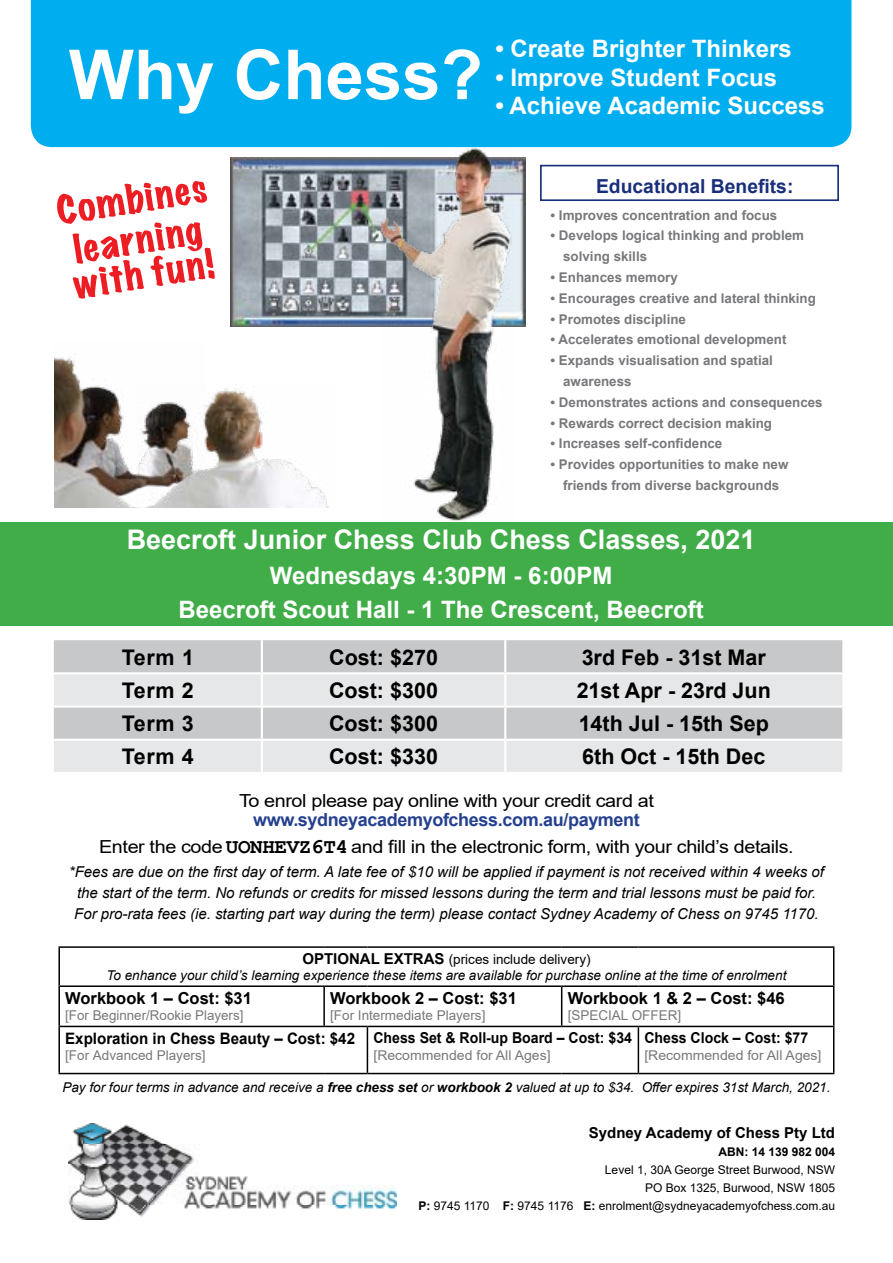
<style>
.page{position:relative;width:893px;height:1263px;background:#fff}
.page>*{position:absolute;margin:0;border:0;box-sizing:border-box;transform-origin:0 0}
.t1{font:700 69px "Arial";color:#fff}
.t2{font:700 27px "Arial";color:#fff}
.t3{font:700 24px/34.5px "Arial";color:#fff;text-align:center}
.t4{font:700 21.6px "Arial";color:#000}
.t5{font:700 19.35px "Arial";color:#192f7b}
.t6{font:18px/27px "Arial";letter-spacing:-.02em;color:#000;text-align:center;scale:1.1 1}
.t7{font:700 16.5px "Arial";color:#000}
.t8{font:700 15.75px "Arial";color:#000;scale:.96 1}
.t9{font:italic 15px/21px "Arial";color:#000;text-align:center}
.t10{font:700 15px "Arial";color:#000;scale:.94 1}
.t11{font:700 15px "Arial";color:#000}
.t12{font:italic 13.5px/16.2px "Arial";color:#000;text-align:center}
.t13{font:13.5px "Arial";color:#77787b}
.t14{font:13.5px "Arial";color:#77787b;scale:1.04 1}
.t15{font:700 13.35px/20.9px "Arial";color:#77787b}
.t16{font:12px/18px "Arial";color:#000;text-align:right}
.t17{font:700 12px "Arial";color:#000}
.s1{font-weight:700;color:#25408f}
.s2{font-family:"Courier New";font-weight:700;font-size:21px}
.s3{font-weight:700;font-style:normal;font-size:15px}
.s4{font-style:normal}
.s5{font-weight:700}
</style>
<div class="page">
<img style="left:55px;top:353px;width:81px;height:154px">
<img style="left:136px;top:384px;width:193px;height:124px">
<div style="left:0;top:522px;width:893px;height:103px;background:#41ad49"></div>
<div style="left:31px;top:0;width:820px;height:147px;background:#00aeef"></div>
<div style="left:54px;top:640px;width:788px;height:32px;background:#c7c8ca"></div>
<svg style="left:54px;top:674px;width:788px;height:98px;background:#dcddde"></svg>
<hr style="left:261px;top:640px;width:2px;height:32px;background:#fff">
<hr style="left:504px;top:640px;width:2px;height:32px;background:#fff">
<hr style="left:261px;top:674px;width:2px;height:31px;background:#fff">
<hr style="left:504px;top:674px;width:2px;height:31px;background:#fff">
<hr style="left:54px;top:705px;width:208px;height:3px;background:#fff">
<hr style="left:262px;top:705px;width:243px;height:3px;background:#fff">
<hr style="left:261px;top:708px;width:2px;height:31px;background:#fff">
<hr style="left:505px;top:705px;width:337px;height:3px;background:#fff">
<hr style="left:504px;top:708px;width:2px;height:31px;background:#fff">
<hr style="left:54px;top:739px;width:208px;height:2px;background:#fff">
<hr style="left:262px;top:739px;width:243px;height:2px;background:#fff">
<hr style="left:261px;top:741px;width:2px;height:31px;background:#fff">
<hr style="left:505px;top:739px;width:337px;height:2px;background:#fff">
<hr style="left:504px;top:741px;width:2px;height:31px;background:#fff">
<img style="left:231px;top:157px;width:295px;height:169px">
<img style="left:381px;top:148px;width:132px;height:373px">
<div style="left:540px;top:165px;width:299px;height:36px;border:2px solid #192f7b"></div>
<svg style="left:57px;top:181px;width:158px;height:118px"></svg>
<img style="left:68px;top:1123px;width:329px;height:96px">
<hr style="left:58px;top:946px;width:266px;height:2px;background:#000">
<hr style="left:58px;top:948px;width:2px;height:37px;background:#000">
<hr style="left:324px;top:946px;width:43px;height:2px;background:#000">
<hr style="left:367px;top:946px;width:195px;height:2px;background:#000">
<hr style="left:562px;top:946px;width:76px;height:2px;background:#000">
<hr style="left:638px;top:946px;width:196px;height:2px;background:#000">
<hr style="left:833px;top:948px;width:1px;height:37px;background:#000">
<hr style="left:58px;top:985px;width:266px;height:2px;background:#000">
<hr style="left:58px;top:987px;width:2px;height:39px;background:#000">
<hr style="left:324px;top:985px;width:43px;height:2px;background:#000">
<hr style="left:323px;top:987px;width:2px;height:39px;background:#000">
<hr style="left:367px;top:985px;width:195px;height:2px;background:#000">
<hr style="left:562px;top:985px;width:76px;height:2px;background:#000">
<hr style="left:561px;top:987px;width:1px;height:39px;background:#000">
<hr style="left:638px;top:985px;width:196px;height:2px;background:#000">
<hr style="left:833px;top:987px;width:1px;height:39px;background:#000">
<hr style="left:58px;top:1026px;width:266px;height:1px;background:#000">
<hr style="left:58px;top:1027px;width:2px;height:46px;background:#000">
<hr style="left:324px;top:1026px;width:43px;height:1px;background:#000">
<hr style="left:367px;top:1026px;width:195px;height:1px;background:#000">
<hr style="left:367px;top:1027px;width:1px;height:46px;background:#000">
<hr style="left:562px;top:1026px;width:76px;height:1px;background:#000">
<hr style="left:638px;top:1026px;width:196px;height:1px;background:#000">
<hr style="left:638px;top:1027px;width:1px;height:46px;background:#000">
<hr style="left:833px;top:1027px;width:1px;height:46px;background:#000">
<hr style="left:58px;top:1073px;width:266px;height:1px;background:#000">
<hr style="left:324px;top:1073px;width:43px;height:1px;background:#000">
<hr style="left:367px;top:1073px;width:195px;height:1px;background:#000">
<hr style="left:562px;top:1073px;width:76px;height:1px;background:#000">
<hr style="left:638px;top:1073px;width:196px;height:1px;background:#000">
<h1 class="t1" style="left:69px;top:26px;width:416px">Why Chess?</h1>
<h3 class="t3" style="left:495px;top:31px;width:298px">• Create Brighter Thinkers</h3>
<h3 class="t3" style="left:495px;top:60px;width:283px">• Improve Student Focus</h3>
<h3 class="t3" style="left:495px;top:89px;width:331px">• Achieve Academic Success</h3>
<h3 class="t5" style="left:596px;top:172px;width:199px">Educational Benefits:</h3>
<p class="t15" style="left:551px;top:205px;width:228px">• Improves concentration and focus</p>
<p class="t15" style="left:563px;top:225px;width:242px;text-indent:-13px">• Develops logical thinking and problem solving skills</p>
<p class="t15" style="left:551px;top:267px;width:129px">• Enhances memory</p>
<p class="t15" style="left:551px;top:288px;width:267px">• Encourages creative and lateral thinking</p>
<p class="t15" style="left:551px;top:309px;width:137px">• Promotes discipline</p>
<p class="t15" style="left:551px;top:329px;width:237px">• Accelerates emotional development</p>
<p class="t15" style="left:563px;top:350px;width:211px;text-indent:-13px">• Expands visualisation and spatial awareness</p>
<p class="t15" style="left:551px;top:392px;width:274px">• Demonstrates actions and consequences</p>
<p class="t15" style="left:551px;top:413px;width:223px">• Rewards correct decision making</p>
<p class="t15" style="left:551px;top:433px;width:173px">• Increases self-confidence</p>
<p class="t15" style="left:551px;top:454px;width:239px;text-align:center">• Provides opportunities to make new friends from diverse backgrounds</p>
<h2 class="t2" style="left:127px;top:521px;width:630px">Beecroft Junior Chess Club Chess Classes, 2021</h2>
<h3 class="t3" style="left:178px;top:558px;width:527px">Wednesdays 4:30PM - 6:00PM<br>Beecroft Scout Hall - 1 The Crescent, Beecroft</h3>
<h3 class="t4" style="left:122px;top:642px;width:74px">Term 1</h3>
<h3 class="t4" style="left:329px;top:642px;width:110px">Cost: $270</h3>
<h3 class="t4" style="left:582px;top:642px;width:186px">3rd Feb - 31st Mar</h3>
<h3 class="t4" style="left:122px;top:675px;width:74px">Term 2</h3>
<h3 class="t4" style="left:329px;top:675px;width:110px">Cost: $300</h3>
<h3 class="t4" style="left:577px;top:675px;width:196px">21st Apr - 23rd Jun</h3>
<h3 class="t4" style="left:122px;top:708px;width:74px">Term 3</h3>
<h3 class="t4" style="left:329px;top:708px;width:110px">Cost: $300</h3>
<h3 class="t4" style="left:579px;top:708px;width:192px">14th Jul - 15th Sep</h3>
<h3 class="t4" style="left:122px;top:741px;width:74px">Term 4</h3>
<h3 class="t4" style="left:329px;top:741px;width:110px">Cost: $330</h3>
<h3 class="t4" style="left:582px;top:741px;width:185px">6th Oct - 15th Dec</h3>
<h3 class="t6" style="left:239px;top:787px;width:379px">To enrol please pay online with your credit card at</h3>
<h3 class="t6" style="left:99px;top:806px;width:633px"><span class="s1">www.sydneyacademyofchess.com.au/payment<br></span>Enter the code <span class="s2">UONHEVZ6T4</span> and fill in the electronic form, with your child’s details.</h3>
<p class="t9" style="left:69px;top:862px;width:757px">*Fees are due on the first day of term. A late fee of $10 will be applied if payment is not received within 4 weeks of the start of the term. No refunds or credits for missed lessons during the term and trial lessons must be paid for.<br>For pro-rata fees (ie. starting part way during the term) please contact Sydney Academy of Chess on 9745 1170.</p>
<p class="t12" style="left:107px;top:951px;width:681px"><span class="s3">OPTIONAL EXTRAS</span> <span class="s4">(prices include delivery)<br></span>To enhance your child’s learning experience these items are available for purchase online at the time of enrolment</p>
<p class="t7" style="left:65px;top:987px;width:188px">Workbook 1 – Cost: $31</p>
<p class="t13" style="left:65px;top:1006px;width:180px">[For Beginner/Rookie Players]</p>
<p class="t7" style="left:330px;top:987px;width:188px">Workbook 2 – Cost: $31</p>
<p class="t13" style="left:330px;top:1006px;width:157px">[For Intermediate Players]</p>
<p class="t7" style="left:568px;top:987px;width:219px">Workbook 1 &amp; 2 – Cost: $46</p>
<p class="t13" style="left:568px;top:1006px;width:115px">[SPECIAL OFFER]</p>
<p class="t8" style="left:65px;top:1027px;width:303px">Exploration in Chess Beauty – Cost: $42</p>
<p class="t13" style="left:65px;top:1046px;width:142px">[For Advanced Players]</p>
<p class="t10" style="left:644px;top:1027px;width:176px">Chess Clock – Cost: $77</p>
<p class="t14" style="left:644px;top:1045px;width:172px">[Recommended for All Ages]</p>
<p class="t12" style="left:62px;top:1080px;width:770px">Pay for four terms in advance and receive a <span class="s5">free chess set</span> or <span class="s5">workbook 2</span> valued at up to $34. Offer expires 31st March, 2021.</p>
<p class="t10" style="left:373px;top:1027px;width:277px">Chess Set &amp; Roll-up Board – Cost: $34</p>
<p class="t14" style="left:373px;top:1045px;width:172px">[Recommended for All Ages]</p>
<p class="t11" style="left:589px;top:1122px;width:248px">Sydney Academy of Chess Pty Ltd</p>
<p class="t17" style="left:718px;top:1143px;width:118px">ABN: 14 139 982 004</p>
<p class="t16" style="left:418px;top:1160px;width:418px">Level 1, 30A George Street Burwood, NSW<br>PO Box 1325, Burwood, NSW 1805<br><span class="s5">P:</span> 9745 1170 <span class="s5">F:</span> 9745 1176 <span class="s5">E:</span> enrolment@sydneyacademyofchess.com.au</p>
</div>
